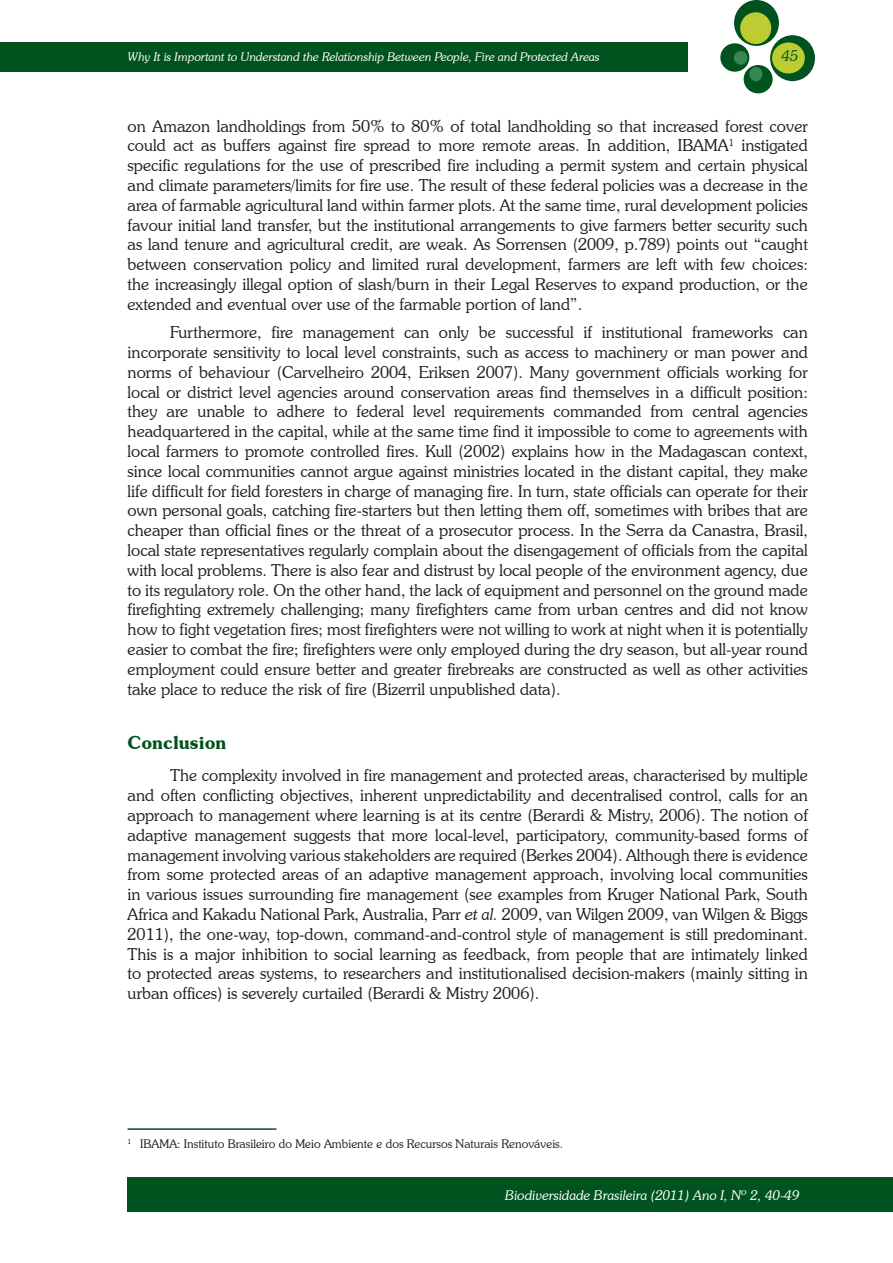
<style>
.page{position:relative;width:893px;height:1263px;background:#fff}
.page>*{position:absolute;margin:0;border:0;box-sizing:border-box;transform-origin:0 0}
.t1{font:600 18px "Souvenir IT Cby BT";color:#00531e}
.t2{font:300 16.5px/19.8px "Souvenir IT Cby BT";color:#231f20;text-align:justify}
.t3{font:italic 300 15px "Souvenir IT Cby BT";color:#00531e}
.t4{font:italic 300 13.5px "Souvenir IT Cby BT";color:#fff}
.t5{font:italic 300 12px "Souvenir IT Cby BT";color:#fff}
.t6{font:300 12px "Souvenir IT Cby BT";color:#231f20}
.s1{font-style:italic}
</style>
<div class="page">
<div style="left:0;top:43px;width:687px;height:29px;background:#00531e"></div>
<div style="left:734px;top:0;width:45px;height:46px;background:#00531e;border-radius:50%"></div>
<div style="left:770px;top:35px;width:45px;height:46px;background:#00531e;border-radius:50%"></div>
<div style="left:720px;top:43px;width:29px;height:29px;background:#00531e;border-radius:50%"></div>
<div style="left:744px;top:65px;width:29px;height:28px;background:#00531e;border-radius:50%"></div>
<div style="left:740px;top:12px;width:31px;height:32px;background:#bdcd31;border-radius:50%"></div>
<div style="left:772px;top:42px;width:33px;height:31px;background:#bdcd31;border-radius:50%"></div>
<div style="left:734px;top:51px;width:13px;height:14px;background:#388750;border-radius:50%"></div>
<div style="left:749px;top:67px;width:13px;height:14px;background:#388750;border-radius:50%"></div>
<div style="left:128px;top:1178px;width:765px;height:34px;background:#00531e"></div>
<hr style="left:128px;top:1128px;width:148px;height:2px;background:#00531e">
<p class="t5" style="left:128px;top:50px;width:473px">Why It is Important to Understand the Relationship Between People, Fire and Protected Areas</p>
<p class="t3" style="left:782px;top:46px;width:18px">45</p>
<p class="t2" style="left:128px;top:116px;width:682px">on Amazon landholdings from 50% to 80% of total landholding so that increased forest cover could act as buffers against fire spread to more remote areas. In addition, IBAMA<sup>1</sup> instigated specific regulations for the use of prescribed fire including a permit system and certain physical and climate parameters/limits for fire use. The result of these federal policies was a decrease in the area of farmable agricultural land within farmer plots. At the same time, rural development policies favour initial land transfer, but the institutional arrangements to give farmers better security such as land tenure and agricultural credit, are weak. As Sorrensen (2009, p.789) points out “caught between conservation policy and limited rural development, farmers are left with few choices: the increasingly illegal option of slash/burn in their Legal Reserves to expand production, or the extended and eventual over use of the farmable portion of land”.</p>
<p class="t2" style="left:128px;top:322px;width:682px;text-indent:43px">Furthermore, fire management can only be successful if institutional frameworks can incorporate sensitivity to local level constraints, such as access to machinery or man power and norms of behaviour (Carvelheiro 2004, Eriksen 2007). Many government officials working for local or district level agencies around conservation areas find themselves in a difficult position: they are unable to adhere to federal level requirements commanded from central agencies headquartered in the capital, while at the same time find it impossible to come to agreements with local farmers to promote controlled fires. Kull (2002) explains how in the Madagascan context, since local communities cannot argue against ministries located in the distant capital, they make life difficult for field foresters in charge of managing fire. In turn, state officials can operate for their own personal goals, catching fire-starters but then letting them off, sometimes with bribes that are cheaper than official fines or the threat of a prosecutor process. In the Serra da Canastra, Brasil, local state representatives regularly complain about the disengagement of officials from the capital with local problems. There is also fear and distrust by local people of the environment agency, due to its regulatory role. On the other hand, the lack of equipment and personnel on the ground made firefighting extremely challenging; many firefighters came from urban centres and did not know how to fight vegetation fires; most firefighters were not willing to work at night when it is potentially easier to combat the fire; firefighters were only employed during the dry season, but all-year round employment could ensure better and greater firebreaks are constructed as well as other activities take place to reduce the risk of fire (Bizerril unpublished data).</p>
<p class="t1" style="left:128px;top:731px;width:100px">Conclusion</p>
<p class="t2" style="left:128px;top:765px;width:682px;text-indent:43px">The complexity involved in fire management and protected areas, characterised by multiple and often conflicting objectives, inherent unpredictability and decentralised control, calls for an approach to management where learning is at its centre (Berardi &amp; Mistry, 2006). The notion of adaptive management suggests that more local-level, participatory, community-based forms of management involving various stakeholders are required (Berkes 2004). Although there is evidence from some protected areas of an adaptive management approach, involving local communities in various issues surrounding fire management (see examples from Kruger National Park, South Africa and Kakadu National Park, Australia, Parr <span class="s1">et al.</span> 2009, van Wilgen 2009, van Wilgen &amp; Biggs 2011), the one-way, top-down, command-and-control style of management is still predominant.<br>This is a major inhibition to social learning as feedback, from people that are intimately linked to protected areas systems, to researchers and institutionalised decision-makers (mainly sitting in urban offices) is severely curtailed (Berardi &amp; Mistry 2006).</p>
<p class="t6" style="left:128px;top:1136px;width:437px"><sup>1</sup> IBAMA: Instituto Brasileiro do Meio Ambiente e dos Recursos Naturais Renováveis.</p>
<p class="t4" style="left:505px;top:1187px;width:296px">Biodiversidade Brasileira (2011) Ano I, Nº 2, 40-49</p>
</div>
